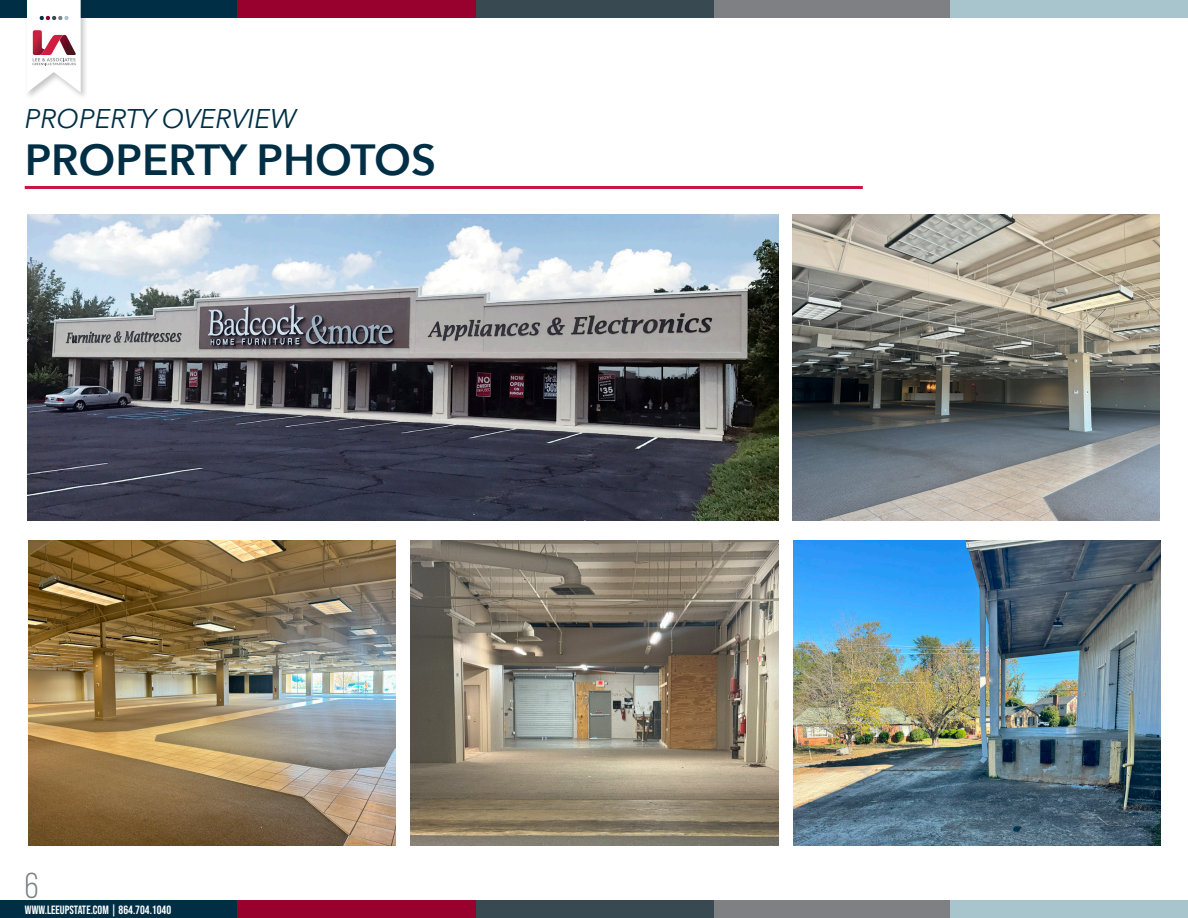
<style>
.page{position:relative;width:1188px;height:918px;background:#fff}
.page>*{position:absolute;margin:0;border:0;box-sizing:border-box;transform-origin:0 0}
.t1{font:600 43.5px "Avenir Next";color:#002f45}
.t2{font:36px "Bebas Neue";color:#7e8083}
.t3{font:italic 27px "Avenir Next";color:#002f45}
.t4{font:12px "Bebas Neue";color:#fff}
</style>
<div class="page">
<div style="left:0;top:0;width:237px;height:17px;background:#002f45"></div>
<div style="left:237px;top:0;width:240px;height:17px;background:#98012d"></div>
<div style="left:477px;top:0;width:237px;height:17px;background:#394951"></div>
<div style="left:714px;top:0;width:237px;height:17px;background:#7e8083"></div>
<div style="left:951px;top:0;width:237px;height:17px;background:#a8c4cc"></div>
<div style="left:25px;top:0;width:64px;height:100px;background:#231f20;opacity:.25"></div>
<svg style="left:27px;top:0;width:54px;height:93px"></svg>
<div style="left:0;top:901px;width:237px;height:17px;background:#002f45"></div>
<div style="left:237px;top:901px;width:240px;height:17px;background:#98012d"></div>
<div style="left:477px;top:901px;width:237px;height:17px;background:#394951"></div>
<div style="left:714px;top:901px;width:237px;height:17px;background:#7e8083"></div>
<div style="left:951px;top:901px;width:237px;height:17px;background:#a8c4cc"></div>
<hr style="left:25px;top:186px;width:838px;height:3px;background:#cd1442">
<img style="left:28px;top:540px;width:368px;height:306px">
<img style="left:27px;top:214px;width:751px;height:306px">
<img style="left:411px;top:540px;width:367px;height:306px">
<img style="left:792px;top:214px;width:368px;height:306px">
<img style="left:793px;top:540px;width:368px;height:306px">
<p class="t3" style="left:25px;top:96px;width:273px">PROPERTY OVERVIEW</p>
<p class="t1" style="left:25px;top:122px;width:413px">PROPERTY PHOTOS</p>
<h2 class="t2" style="left:25px;top:866px;width:15px">6</h2>
<p class="t4" style="left:25px;top:903px;width:148px">WWW.LEEUPSTATE.COM | 864.704.1040</p>
</div>
